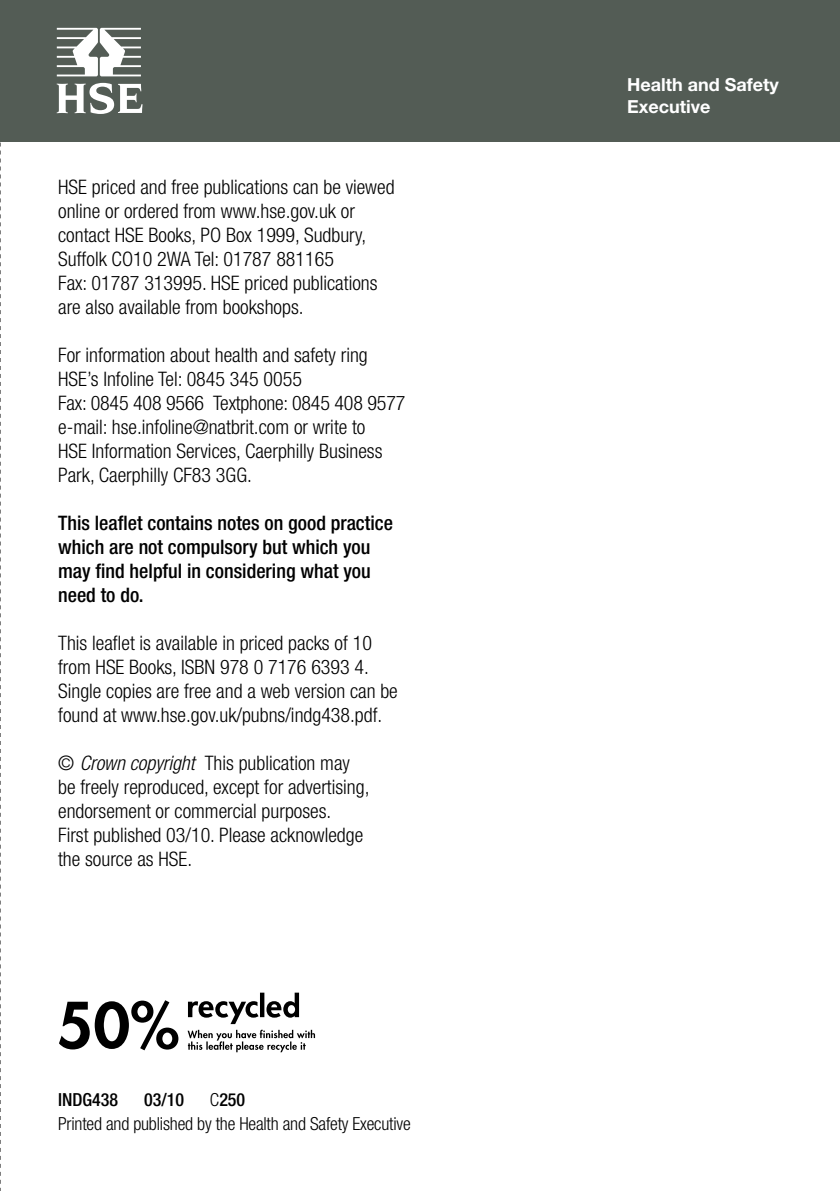
<style>
.page{position:relative;width:840px;height:1191px;background:#fff}
.page>*{position:absolute;margin:0;border:0;box-sizing:border-box;transform-origin:0 0}
.t1{font:300 condensed 20px/24px "Helvetica Neue";color:#000}
.t2{font:500 condensed 20px/24px "Helvetica Neue";color:#000}
.t3{font:300 condensed 18px/24px "Helvetica Neue";letter-spacing:-.01em;color:#000}
.t4{font:700 18px/22px "Helvetica Neue";color:#fff}
.t5{font:500 condensed 18px "Helvetica Neue";color:#000}
.s1{font-style:italic;font-stretch:normal}
.s2{font-style:italic}
.s3{font-weight:500}
</style>
<div class="page">
<svg style="left:0;top:142px;width:1px;height:1049px"></svg>
<div style="left:0;top:0;width:839px;height:142px;background:#535c55"></div>
<svg style="left:57px;top:28px;width:84px;height:48px"></svg>
<svg style="left:57px;top:83px;width:85px;height:31px"></svg>
<svg style="left:187px;top:992px;width:128px;height:60px"></svg>
<svg style="left:59px;top:1000px;width:119px;height:50px"></svg>
<p class="t1" style="left:58px;top:175px;width:338px">HSE priced and free publications can be viewed online or ordered from www.hse.gov.uk or contact HSE Books, PO Box 1999, Sudbury, Suffolk CO10 2WA Tel: 01787 881165<br>Fax: 01787 313995. HSE priced publications are also available from bookshops.</p>
<p class="t1" style="left:58px;top:343px;width:348px">For information about health and safety ring HSE’s Infoline Tel: 0845 345 0055<br>Fax: 0845 408 9566 Textphone: 0845 408 9577 e-mail: hse.infoline@natbrit.com or write to<br>HSE Information Services, Caerphilly Business Park, Caerphilly CF83 3GG.</p>
<p class="t2" style="left:58px;top:511px;width:336px">This leaflet contains notes on good practice which are not compulsory but which you may find helpful in considering what you need to do.</p>
<p class="t1" style="left:58px;top:631px;width:341px">This leaflet is available in priced packs of 10 from HSE Books, ISBN 978 0 7176 6393 4.<br>Single copies are free and a web version can be found at www.hse.gov.uk/pubns/indg438.pdf.</p>
<p class="t1" style="left:58px;top:751px;width:313px"><span class="s1">©</span> <span class="s2">Crown copyright</span> This publication may be freely reproduced, except for advertising, endorsement or commercial purposes.<br>First published 03/10. Please acknowledge the source as HSE.</p>
<p class="t5" style="left:58px;top:1089px;width:61px">INDG438</p>
<p class="t5" style="left:144px;top:1089px;width:41px">03/10</p>
<p class="t3" style="left:58px;top:1088px;width:354px;text-indent:152px">C<span class="s3">250<br></span>Printed and published by the Health and Safety Executive</p>
<p class="t4" style="left:626px;top:73px;width:153px">Health and Safety<br>Executive</p>
</div>
